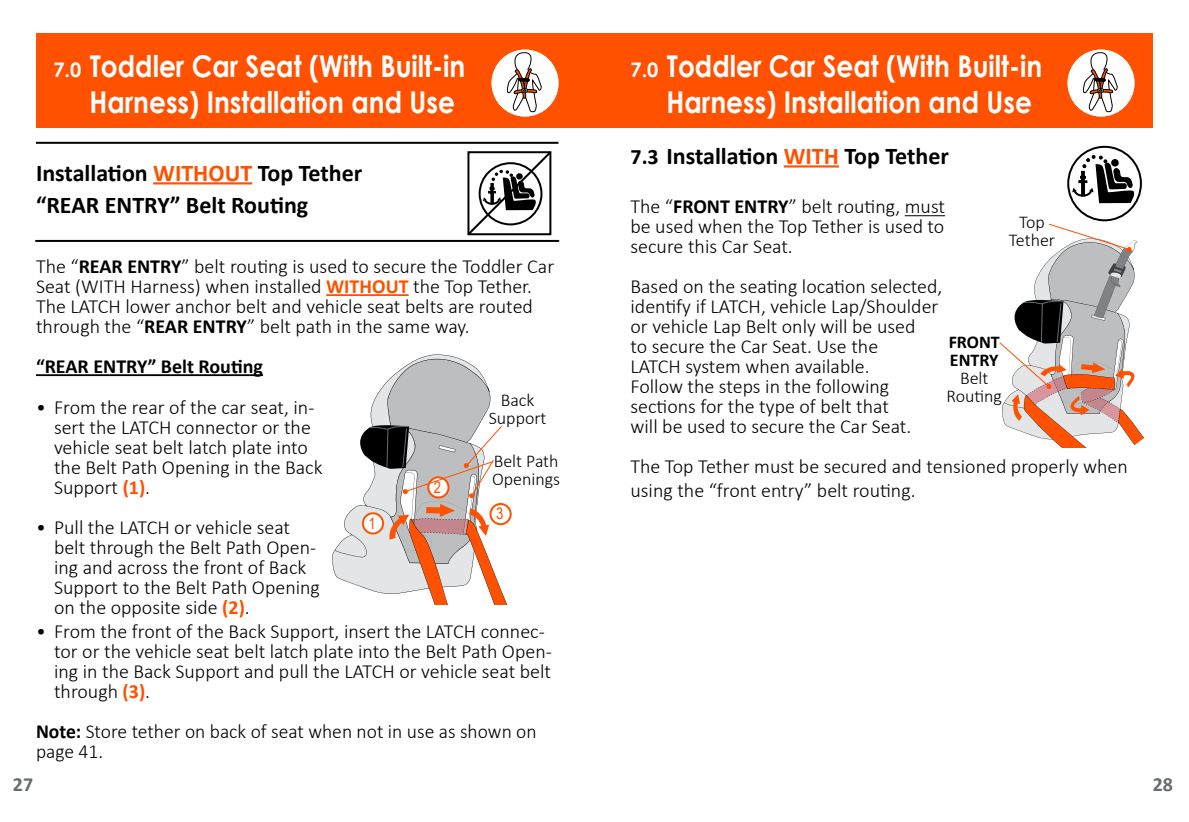
<style>
.page{position:relative;width:1189px;height:822px;background:#fff}
.page>*{position:absolute;margin:0;border:0;box-sizing:border-box;transform-origin:0 0}
.t1{font:700 30px/36px "Century Gothic";color:#fff;scale:.88 1}
.t2{font:700 24px/32px "Calibri";color:#000}
.t3{font:300 20px/20px "Calibri";color:#000}
.t4{font:700 20px "Calibri";color:#000}
.t5{font:700 20px "Calibri";color:#676c72}
.t6{font:300 18px/18px "Calibri";color:#000;text-align:center}
.t7{font:700 18px/18px "Calibri";color:#000}
.t8{font:16px "Arial Narrow";color:#ff5100}
.s1{font-size:20px}
.s2{color:#ff5100}
.s3{font-weight:700}
.s4{font-weight:700;color:#ff5100}
.s5{font-size:22px}
</style>
<div class="page">
<div style="left:36px;top:33px;width:558px;height:95px;background:#ff5100"></div>
<div style="left:491px;top:50px;width:67px;height:66px;background:#fff;border-radius:50%"></div>
<svg style="left:506px;top:52px;width:36px;height:60px"></svg>
<div style="left:594px;top:33px;width:559px;height:95px;background:#ff5100"></div>
<div style="left:1067px;top:50px;width:67px;height:66px;background:#fff;border-radius:50%"></div>
<svg style="left:1082px;top:52px;width:36px;height:60px"></svg>
<hr style="left:153px;top:182px;width:99px;height:2px;background:#ff5100">
<hr style="left:326px;top:294px;width:82px;height:2px;background:#ff5100">
<hr style="left:36px;top:374px;width:227px;height:2px;background:#000">
<hr style="left:36px;top:142px;width:522px;height:2px;background:#000">
<hr style="left:36px;top:240px;width:522px;height:2px;background:#000">
<hr style="left:783px;top:165px;width:56px;height:2px;background:#ff5100">
<hr style="left:904px;top:215px;width:41px;height:1px;background:#000">
<svg style="left:467px;top:151px;width:85px;height:85px"></svg>
<div style="left:467px;top:151px;width:84px;height:84px;border:2px solid #000"></div>
<div style="left:1067px;top:146px;width:74px;height:75px;border:2px solid #000;border-radius:50%"></div>
<svg style="left:1072px;top:155px;width:62px;height:49px"></svg>
<div style="left:489px;top:503px;width:22px;height:22px;border:2px solid #ff5100;border-radius:50%"></div>
<svg style="left:332px;top:354px;width:177px;height:250px"></svg>
<svg style="left:999px;top:223px;width:145px;height:224px"></svg>
<h1 class="t1" style="left:89px;top:47px;width:429px;text-indent:-36px"><span class="s1">7.0</span> Toddler Car Seat (With Built-in<br>Harness) Installation and Use</h1>
<h1 class="t1" style="left:666px;top:47px;width:429px;text-indent:-36px"><span class="s1">7.0</span> Toddler Car Seat (With Built-in<br>Harness) Installation and Use</h1>
<p class="t2" style="left:36px;top:157px;width:328px">Installation <span class="s2">WITHOUT</span> Top Tether “REAR ENTRY” Belt Routing</p>
<p class="t3" style="left:36px;top:256px;width:520px">The “<span class="s3">REAR ENTRY</span>” belt routing is used to secure the Toddler Car Seat (WITH Harness) when installed <span class="s4">WITHOUT</span> the Top Tether.<br>The LATCH lower anchor belt and vehicle seat belts are routed through the “<span class="s3">REAR ENTRY</span>” belt path in the same way.</p>
<p class="t4" style="left:36px;top:354px;width:228px">“REAR ENTRY” Belt Routing</p>
<p class="t6" style="left:489px;top:390px;width:59px">Back<br>Support</p>
<p class="t6" style="left:492px;top:450px;width:70px;text-align:left">Belt Path<br>Openings</p>
<p class="t3" style="left:54px;top:396px;width:270px;text-indent:-18px">• From the rear of the car seat, in&shy;sert the LATCH connector or the vehicle seat belt latch plate into the Belt Path Opening in the Back<br>Support <span class="s4">(1)</span>.</p>
<p class="t3" style="left:54px;top:516px;width:267px;text-indent:-18px">• Pull the LATCH or vehicle seat belt through the Belt Path Open&shy;ing and across the front of Back<br>Support to the Belt Path Opening on the opposite side <span class="s4">(2)</span>.</p>
<p class="t3" style="left:54px;top:620px;width:499px;text-indent:-18px">• From the front of the Back Support, insert the LATCH connec&shy;tor or the vehicle seat belt latch plate into the Belt Path Open&shy;ing in the Back Support and pull the LATCH or vehicle seat belt through <span class="s4">(3)</span>.</p>
<p class="t3" style="left:36px;top:720px;width:502px"><span class="s3">Note:</span> Store tether on back of seat when not in use as shown on page 41.</p>
<p class="t8" style="left:434px;top:475px;width:9px">2</p>
<p class="t8" style="left:496px;top:502px;width:9px">3</p>
<p class="t8" style="left:368px;top:511px;width:9px">1</p>
<p class="t2" style="left:630px;top:140px;width:320px"><span class="s5">7.3</span> Installation <span class="s2">WITH</span> Top Tether</p>
<p class="t3" style="left:630px;top:195px;width:316px;text-align:justify">The “<span class="s3">FRONT ENTRY</span>” belt routing, must be used when the Top Tether is used to secure this Car Seat.</p>
<p class="t3" style="left:630px;top:275px;width:313px">Based on the seating location selected, identify if LATCH, vehicle Lap/Shoulder or vehicle Lap Belt only will be used<br>to secure the Car Seat. Use the<br>LATCH system when available.<br>Follow the steps in the following sections for the type of belt that<br>will be used to secure the Car Seat.</p>
<p class="t3" style="left:630px;top:453px;width:499px;line-height:24px">The Top Tether must be secured and tensioned properly when using the “front entry” belt routing.</p>
<p class="t6" style="left:1009px;top:212px;width:48px">Top<br>Tether</p>
<p class="t7" style="left:948px;top:333px;width:53px">FRONT<br>ENTRY</p>
<p class="t6" style="left:946px;top:368px;width:57px">Belt<br>Routing</p>
<p class="t5" style="left:13px;top:772px;width:22px">27</p>
<p class="t5" style="left:1152px;top:772px;width:22px">28</p>
</div>
